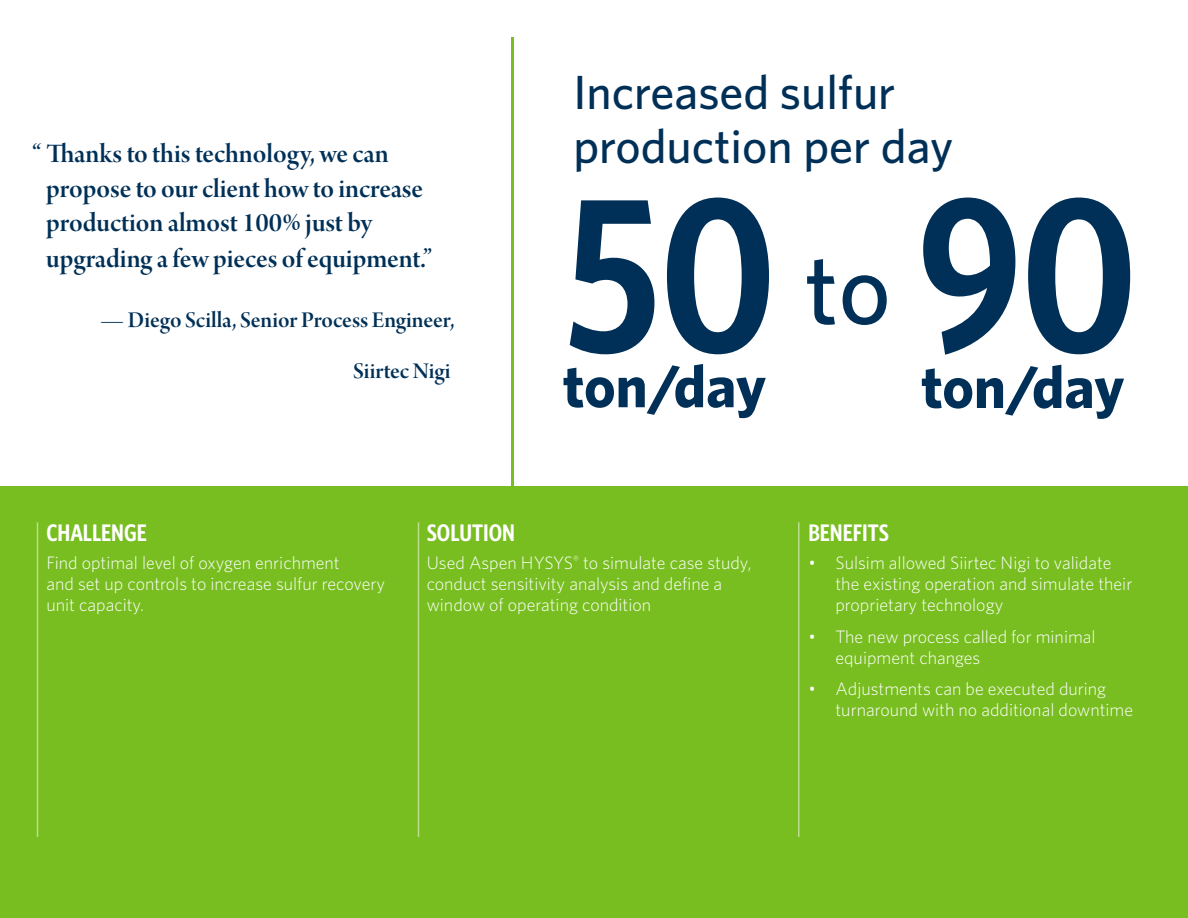
<style>
.page{position:relative;width:1188px;height:918px;background:#fff}
.page>*{position:absolute;margin:0;border:0;box-sizing:border-box;transform-origin:0 0}
.t1{font:600 219px "Whitney Condensed";color:#003057}
.t2{font:500 100.05px "Whitney";color:#003057}
.t3{font:700 60px "Whitney";letter-spacing:-.005em;color:#003057}
.t4{font:500 48px/53.8px "Whitney";color:#003057}
.t5{font:28.5px/34.8px "Arno Pro Smbd Display";color:#003057}
.t6{font:24px/51px "Arno Pro Smbd Display";color:#003057;text-align:right}
.t7{font:600 24px "Whitney Condensed";color:#fff}
.t8{font:300 18px/21px "Whitney";color:#fff}
</style>
<div class="page">
<hr style="left:511px;top:38px;width:3px;height:448px;background:#78be20">
<div style="left:0;top:486px;width:1188px;height:432px;background:#78be20"></div>
<hr style="left:798px;top:522px;width:2px;height:315px;background:#fff">
<hr style="left:418px;top:522px;width:1px;height:315px;background:#fff">
<hr style="left:37px;top:522px;width:1px;height:315px;background:#fff">
<h3 class="t5" style="left:46px;top:138px;width:388px;text-indent:-14px">“ Thanks to this technology, we can propose to our client how to increase production almost 100% just by upgrading a few pieces of equipment.”</h3>
<h3 class="t6" style="left:100px;top:296px;width:356px">— Diego Scilla, Senior Process Engineer,<br>Siirtec Nigi</h3>
<h3 class="t4" style="left:573px;top:65px;width:382px">Increased sulfur production per day</h3>
<h1 class="t1" style="left:565px;top:138px;width:573px">50 90</h1>
<h2 class="t2" style="left:805px;top:223px;width:88px">to</h2>
<h3 class="t3" style="left:563px;top:346px;width:205px">ton/day</h3>
<h3 class="t3" style="left:921px;top:347px;width:205px">ton/day</h3>
<h3 class="t7" style="left:46px;top:518px;width:102px">CHALLENGE</h3>
<p class="t8" style="left:46px;top:552px;width:340px">Find optimal level of oxygen enrichment<br>and set up controls to increase sulfur recovery unit capacity.</p>
<h3 class="t7" style="left:427px;top:518px;width:90px">SOLUTION</h3>
<p class="t8" style="left:427px;top:552px;width:326px">Used Aspen HYSYS<sup>®</sup> to simulate case study, conduct sensitivity analysis and define a window of operating condition</p>
<h3 class="t7" style="left:808px;top:518px;width:82px">BENEFITS</h3>
<p class="t8" style="left:836px;top:552px;width:298px;text-indent:-27px">• Sulsim allowed Siirtec Nigi to validate the existing operation and simulate their proprietary technology</p>
<p class="t8" style="left:836px;top:625px;width:262px;text-indent:-27px">• The new process called for minimal equipment changes</p>
<p class="t8" style="left:836px;top:678px;width:299px;text-indent:-27px">• Adjustments can be executed during turnaround with no additional downtime</p>
</div>
